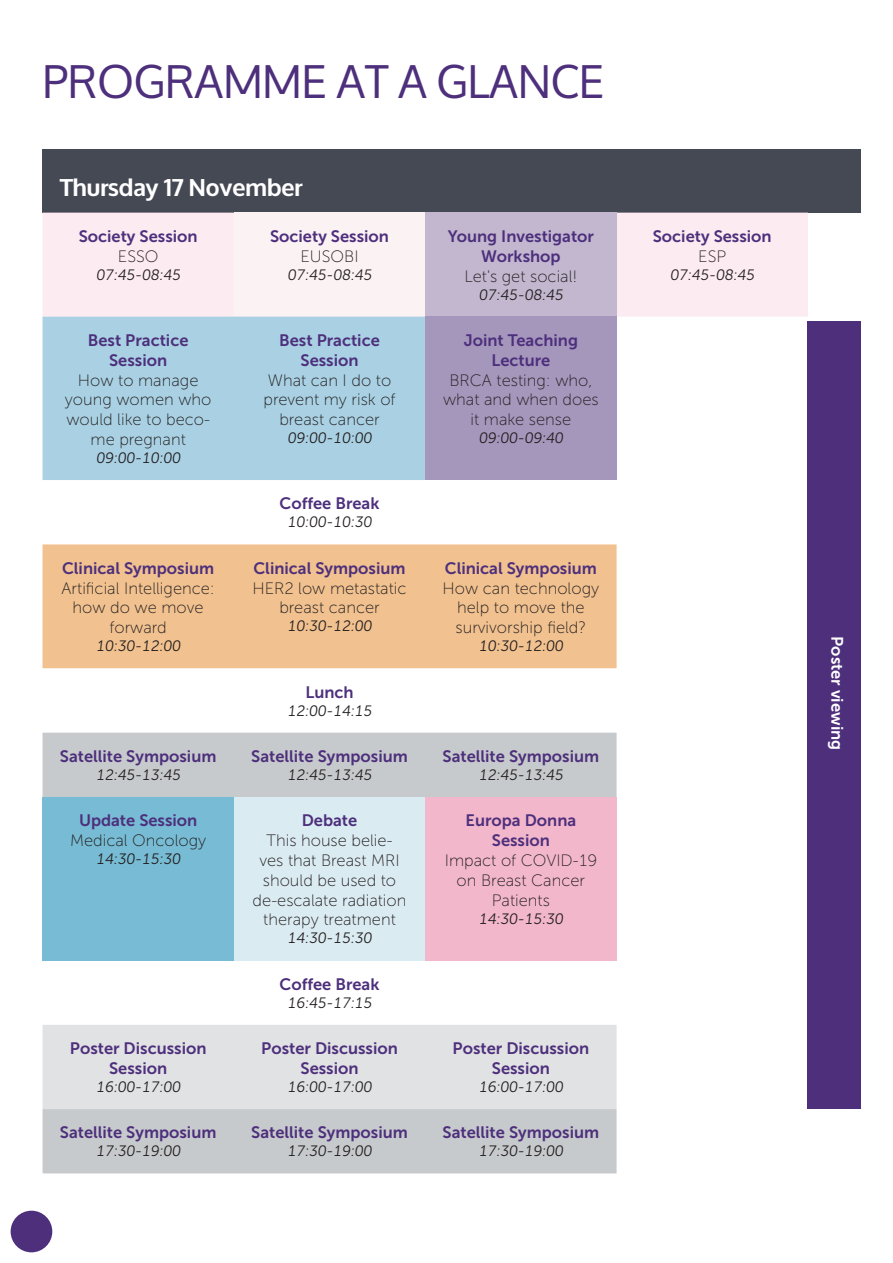
<style>
.page{position:relative;width:893px;height:1263px;background:#fff}
.page>*{position:absolute;margin:0;border:0;box-sizing:border-box;transform-origin:0 0}
.Heading_1{font:45px "Oxygen";color:#4d2f7c}
.Price{font:700 24px "Oxygen";color:#fff}
.Cell_text{font:16.5px/19.8px "Museo Sans 700";color:#4d2f7c;text-align:center}
.Cell_text-2{font:16.5px/19.8px "Museo Sans 100";color:#231f20;text-align:center}
.Cell_text-3{font:16.5px "Museo Sans 700";color:#fff}
.Cell_text-4{font:15px "Museo Sans 300";color:#231f20}
</style>
<div class="page">
<div style="left:11px;top:1211px;width:41px;height:41px;background:#4d2f7c;border-radius:50%"></div>
<div style="left:43px;top:149px;width:818px;height:64px;background:#454953"></div>
<div style="left:43px;top:213px;width:765px;height:104px;background:#fcebf0"></div>
<div style="left:234px;top:213px;width:191px;height:104px;background:#fbf2f4"></div>
<div style="left:425px;top:213px;width:192px;height:104px;background:#c2b7cf"></div>
<div style="left:808px;top:321px;width:53px;height:787px;background:#4d2f7c"></div>
<div style="left:43px;top:317px;width:382px;height:163px;background:#a9d1e3"></div>
<div style="left:425px;top:317px;width:192px;height:163px;background:#a596bc"></div>
<div style="left:43px;top:544px;width:574px;height:124px;background:#f1c18f"></div>
<svg style="left:43px;top:733px;width:574px;height:440px;fill:#c7cacc"></svg>
<div style="left:43px;top:797px;width:191px;height:163px;background:#77bcd4"></div>
<div style="left:234px;top:797px;width:191px;height:163px;background:#dbebf2"></div>
<div style="left:425px;top:797px;width:192px;height:163px;background:#f3b7cb"></div>
<div style="left:43px;top:1025px;width:574px;height:84px;background:#e1e2e3"></div>
<p class="Heading_1" style="left:43px;top:56px;width:563px">PROGRAMME AT A GLANCE</p>
<p class="Price" style="left:60px;top:172px;width:244px">Thursday 17 November</p>
<p class="Cell_text" style="left:79px;top:226px;width:120px">Society Session</p>
<p class="Cell_text-2" style="left:118px;top:246px;width:42px">ESSO</p>
<p class="Cell_text-4" style="left:96px;top:267px;width:87px">07:45-08:45</p>
<p class="Cell_text" style="left:270px;top:226px;width:120px">Society Session</p>
<p class="Cell_text-2" style="left:300px;top:246px;width:60px">EUSOBI</p>
<p class="Cell_text-4" style="left:288px;top:267px;width:87px">07:45-08:45</p>
<p class="Cell_text" style="left:88px;top:330px;width:102px">Best Practice</p>
<p class="Cell_text" style="left:109px;top:350px;width:60px">Session</p>
<p class="Cell_text-2" style="left:65px;top:370px;width:148px">How to manage young women who would like to beco&shy;me pregnant</p>
<p class="Cell_text-4" style="left:96px;top:450px;width:87px">09:00-10:00</p>
<p class="Cell_text" style="left:62px;top:558px;width:154px">Clinical Symposium</p>
<p class="Cell_text-2" style="left:62px;top:578px;width:155px">Artificial Intelligence: how do we move forward</p>
<p class="Cell_text-4" style="left:96px;top:638px;width:87px">10:30-12:00</p>
<p class="Cell_text" style="left:60px;top:746px;width:158px">Satellite Symposium</p>
<p class="Cell_text-4" style="left:96px;top:767px;width:87px">12:45-13:45</p>
<p class="Cell_text" style="left:79px;top:811px;width:120px">Update Session</p>
<p class="Cell_text-2" style="left:70px;top:831px;width:138px">Medical Oncology</p>
<p class="Cell_text-4" style="left:96px;top:851px;width:87px">14:30-15:30</p>
<p class="Cell_text" style="left:70px;top:1038px;width:138px">Poster Discussion<br>Session</p>
<p class="Cell_text-4" style="left:96px;top:1079px;width:87px">16:00-17:00</p>
<p class="Cell_text" style="left:60px;top:1123px;width:158px">Satellite Symposium</p>
<p class="Cell_text-4" style="left:96px;top:1143px;width:87px">17:30-19:00</p>
<p class="Cell_text" style="left:279px;top:330px;width:102px">Best Practice</p>
<p class="Cell_text" style="left:301px;top:350px;width:60px">Session</p>
<p class="Cell_text-2" style="left:263px;top:370px;width:134px">What can I do to prevent my risk of breast cancer</p>
<p class="Cell_text-4" style="left:288px;top:430px;width:87px">09:00-10:00</p>
<p class="Cell_text" style="left:280px;top:494px;width:102px">Coffee Break</p>
<p class="Cell_text-4" style="left:288px;top:514px;width:87px">10:00-10:30</p>
<p class="Cell_text" style="left:253px;top:558px;width:154px">Clinical Symposium</p>
<p class="Cell_text-2" style="left:253px;top:578px;width:156px">HER2 low metastatic breast cancer</p>
<p class="Cell_text-4" style="left:288px;top:618px;width:87px">10:30-12:00</p>
<p class="Cell_text" style="left:305px;top:682px;width:50px">Lunch</p>
<p class="Cell_text-4" style="left:288px;top:702px;width:87px">12:00-14:15</p>
<p class="Cell_text" style="left:251px;top:746px;width:158px">Satellite Symposium</p>
<p class="Cell_text-4" style="left:288px;top:767px;width:87px">12:45-13:45</p>
<p class="Cell_text" style="left:302px;top:811px;width:57px">Debate</p>
<p class="Cell_text-2" style="left:253px;top:831px;width:155px">This house belie&shy;ves that Breast MRI should be used to de-escalate radiation therapy treatment</p>
<p class="Cell_text-4" style="left:288px;top:930px;width:87px">14:30-15:30</p>
<p class="Cell_text" style="left:280px;top:974px;width:102px">Coffee Break</p>
<p class="Cell_text-4" style="left:288px;top:994px;width:87px">16:45-17:15</p>
<p class="Cell_text" style="left:261px;top:1038px;width:138px">Poster Discussion<br>Session</p>
<p class="Cell_text-4" style="left:288px;top:1079px;width:87px">16:00-17:00</p>
<p class="Cell_text" style="left:251px;top:1123px;width:158px">Satellite Symposium</p>
<p class="Cell_text-4" style="left:288px;top:1143px;width:87px">17:30-19:00</p>
<p class="Cell_text" style="left:448px;top:226px;width:148px">Young Investigator<br>Workshop</p>
<p class="Cell_text-2" style="left:464px;top:266px;width:115px">Let's get social!</p>
<p class="Cell_text-4" style="left:479px;top:286px;width:87px">07:45-08:45</p>
<p class="Cell_text" style="left:464px;top:330px;width:116px">Joint Teaching<br>Lecture</p>
<p class="Cell_text-2" style="left:443px;top:370px;width:157px">BRCA testing: who, what and when does it make sense</p>
<p class="Cell_text-4" style="left:479px;top:430px;width:87px">09:00-09:40</p>
<p class="Cell_text" style="left:445px;top:558px;width:154px">Clinical Symposium</p>
<p class="Cell_text-2" style="left:443px;top:578px;width:158px">How can technology help to move the survivorship field?</p>
<p class="Cell_text-4" style="left:479px;top:638px;width:87px">10:30-12:00</p>
<p class="Cell_text" style="left:443px;top:746px;width:158px">Satellite Symposium</p>
<p class="Cell_text-4" style="left:479px;top:767px;width:87px">12:45-13:45</p>
<p class="Cell_text" style="left:465px;top:811px;width:112px">Europa Donna<br>Session</p>
<p class="Cell_text-2" style="left:445px;top:851px;width:154px">Impact of COVID-19 on Breast Cancer<br>Patients</p>
<p class="Cell_text-4" style="left:479px;top:910px;width:87px">14:30-15:30</p>
<p class="Cell_text" style="left:453px;top:1038px;width:138px">Poster Discussion<br>Session</p>
<p class="Cell_text-4" style="left:479px;top:1079px;width:87px">16:00-17:00</p>
<p class="Cell_text" style="left:443px;top:1123px;width:158px">Satellite Symposium</p>
<p class="Cell_text-4" style="left:479px;top:1143px;width:87px">17:30-19:00</p>
<p class="Cell_text" style="left:653px;top:226px;width:120px">Society Session</p>
<p class="Cell_text-2" style="left:698px;top:246px;width:29px">ESP</p>
<p class="Cell_text-4" style="left:670px;top:267px;width:87px">07:45-08:45</p>
<p class="Cell_text-3" style="left:846px;top:636px;width:115px;rotate:90deg">Poster viewing</p>
</div>
